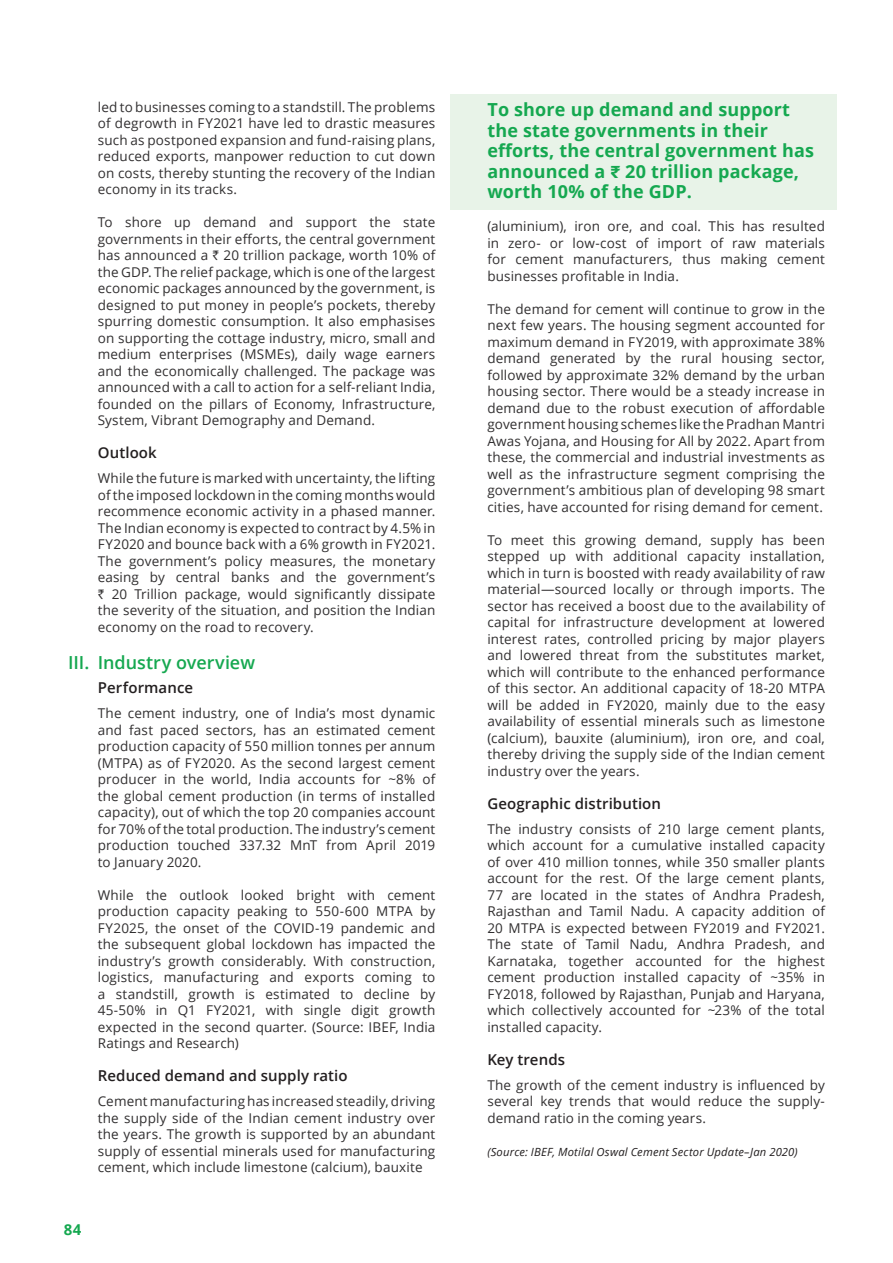
<style>
.page{position:relative;width:893px;height:1263px;background:#fff}
.page>*{position:absolute;margin:0;border:0;box-sizing:border-box;transform-origin:0 0}
.Intro_Blurb_Left_Ali{font:700 18px/20.7px "Open Sans";letter-spacing:.01em;color:#15a850}
.Body_Head_1{font:600 18px "Open Sans";letter-spacing:-.005em;color:#15a850}
.Body_Head_2{font:600 15px "Open Sans";letter-spacing:.005em;color:#231f20}
.t1{font:700 15px "Open Sans";color:#15a850}
.Body_Copy{font:13.5px/16.5px "Open Sans";letter-spacing:.01em;color:#312f30;text-align:justify}
.Footnote__Picture_Ca{font:italic 11.25px "Open Sans";letter-spacing:.015em;color:#231f20}
.s1{font-family:"Rupee"}
.s2{font-family:"ITF Rupee";font-weight:400}
</style>
<div class="page">
<div style="left:450px;top:95px;width:387px;height:115px;background:#e8f3e8"></div>
<p class="Body_Copy" style="left:98px;top:98px;width:339px">led to businesses coming to a standstill. The problems of degrowth in FY2021 have led to drastic measures such as postponed expansion and fund-raising plans, reduced exports, manpower reduction to cut down on costs, thereby stunting the recovery of the Indian economy in its tracks.</p>
<p class="Body_Copy" style="left:98px;top:214px;width:339px">To shore up demand and support the state governments in their efforts, the central government has announced a <span class="s1">`</span> 20 trillion package, worth 10% of the GDP. The relief package, which is one of the largest economic packages announced by the government, is designed to put money in people’s pockets, thereby spurring domestic consumption. It also emphasises on supporting the cottage industry, micro, small and medium enterprises (MSMEs), daily wage earners and the economically challenged. The package was announced with a call to action for a self-reliant India, founded on the pillars of Economy, Infrastructure, System, Vibrant Demography and Demand.</p>
<p class="Body_Head_2" style="left:98px;top:443px;width:61px">Outlook</p>
<p class="Body_Copy" style="left:98px;top:470px;width:339px">While the future is marked with uncertainty, the lifting of the imposed lockdown in the coming months would recommence economic activity in a phased manner.<br>The Indian economy is expected to contract by 4.5% in FY2020 and bounce back with a 6% growth in FY2021.<br>The government’s policy measures, the monetary easing by central banks and the government’s <span class="s1">`</span> 20 Trillion package, would significantly dissipate the severity of the situation, and position the Indian economy on the road to recovery.</p>
<p class="Body_Head_1" style="left:68px;top:650px;width:188px">III. Industry overview</p>
<p class="Body_Head_2" style="left:98px;top:678px;width:97px">Performance</p>
<p class="Body_Copy" style="left:98px;top:705px;width:339px">The cement industry, one of India’s most dynamic and fast paced sectors, has an estimated cement production capacity of 550 million tonnes per annum (MTPA) as of FY2020. As the second largest cement producer in the world, India accounts for ~8% of the global cement production (in terms of installed capacity), out of which the top 20 companies account for 70% of the total production. The industry’s cement production touched 337.32 MnT from April 2019 to January 2020.</p>
<p class="Body_Copy" style="left:98px;top:886px;width:339px">While the outlook looked bright with cement production capacity peaking to 550-600 MTPA by FY2025, the onset of the COVID-19 pandemic and the subsequent global lockdown has impacted the industry’s growth considerably. With construction, logistics, manufacturing and exports coming to a standstill, growth is estimated to decline by 45-50% in Q1 FY2021, with single digit growth expected in the second quarter. (Source: IBEF, India Ratings and Research)</p>
<p class="Body_Head_2" style="left:98px;top:1065px;width:251px">Reduced demand and supply ratio</p>
<p class="Body_Copy" style="left:98px;top:1092px;width:339px">Cement manufacturing has increased steadily, driving the supply side of the Indian cement industry over the years. The growth is supported by an abundant supply of essential minerals used for manufacturing cement, which include limestone (calcium), bauxite</p>
<p class="t1" style="left:64px;top:1219px;width:19px">84</p>
<p class="Intro_Blurb_Left_Ali" style="left:487px;top:99px;width:328px">To shore up demand and support the state governments in their efforts, the central government has announced a <span class="s2">L</span> 20 trillion package, worth 10% of the GDP.</p>
<p class="Body_Copy" style="left:487px;top:218px;width:339px">(aluminium), iron ore, and coal. This has resulted in zero- or low-cost of import of raw materials for cement manufacturers, thus making cement businesses profitable in India.</p>
<p class="Body_Copy" style="left:487px;top:300px;width:339px">The demand for cement will continue to grow in the next few years. The housing segment accounted for maximum demand in FY2019, with approximate 38% demand generated by the rural housing sector, followed by approximate 32% demand by the urban housing sector. There would be a steady increase in demand due to the robust execution of affordable government housing schemes like the Pradhan Mantri Awas Yojana, and Housing for All by 2022. Apart from these, the commercial and industrial investments as well as the infrastructure segment comprising the government’s ambitious plan of developing 98 smart cities, have accounted for rising demand for cement.</p>
<p class="Body_Copy" style="left:487px;top:531px;width:339px">To meet this growing demand, supply has been stepped up with additional capacity installation, which in turn is boosted with ready availability of raw material—sourced locally or through imports. The sector has received a boost due to the availability of capital for infrastructure development at lowered interest rates, controlled pricing by major players and lowered threat from the substitutes market, which will contribute to the enhanced performance of this sector. An additional capacity of 18-20 MTPA will be added in FY2020, mainly due to the easy availability of essential minerals such as limestone (calcium), bauxite (aluminium), iron ore, and coal, thereby driving the supply side of the Indian cement industry over the years.</p>
<p class="Body_Head_2" style="left:487px;top:793px;width:175px">Geographic distribution</p>
<p class="Body_Copy" style="left:487px;top:820px;width:339px">The industry consists of 210 large cement plants, which account for a cumulative installed capacity of over 410 million tonnes, while 350 smaller plants account for the rest. Of the large cement plants, 77 are located in the states of Andhra Pradesh, Rajasthan and Tamil Nadu. A capacity addition of 20 MTPA is expected between FY2019 and FY2021.<br>The state of Tamil Nadu, Andhra Pradesh, and Karnataka, together accounted for the highest cement production installed capacity of ~35% in FY2018, followed by Rajasthan, Punjab and Haryana, which collectively accounted for ~23% of the total installed capacity.</p>
<p class="Body_Head_2" style="left:487px;top:1049px;width:79px">Key trends</p>
<p class="Body_Copy" style="left:487px;top:1076px;width:339px">The growth of the cement industry is influenced by several key trends that would reduce the supply&shy;demand ratio in the coming years.</p>
<p class="Footnote__Picture_Ca" style="left:487px;top:1144px;width:312px">(Source: IBEF, Motilal Oswal Cement Sector Update–Jan 2020)</p>
</div>
